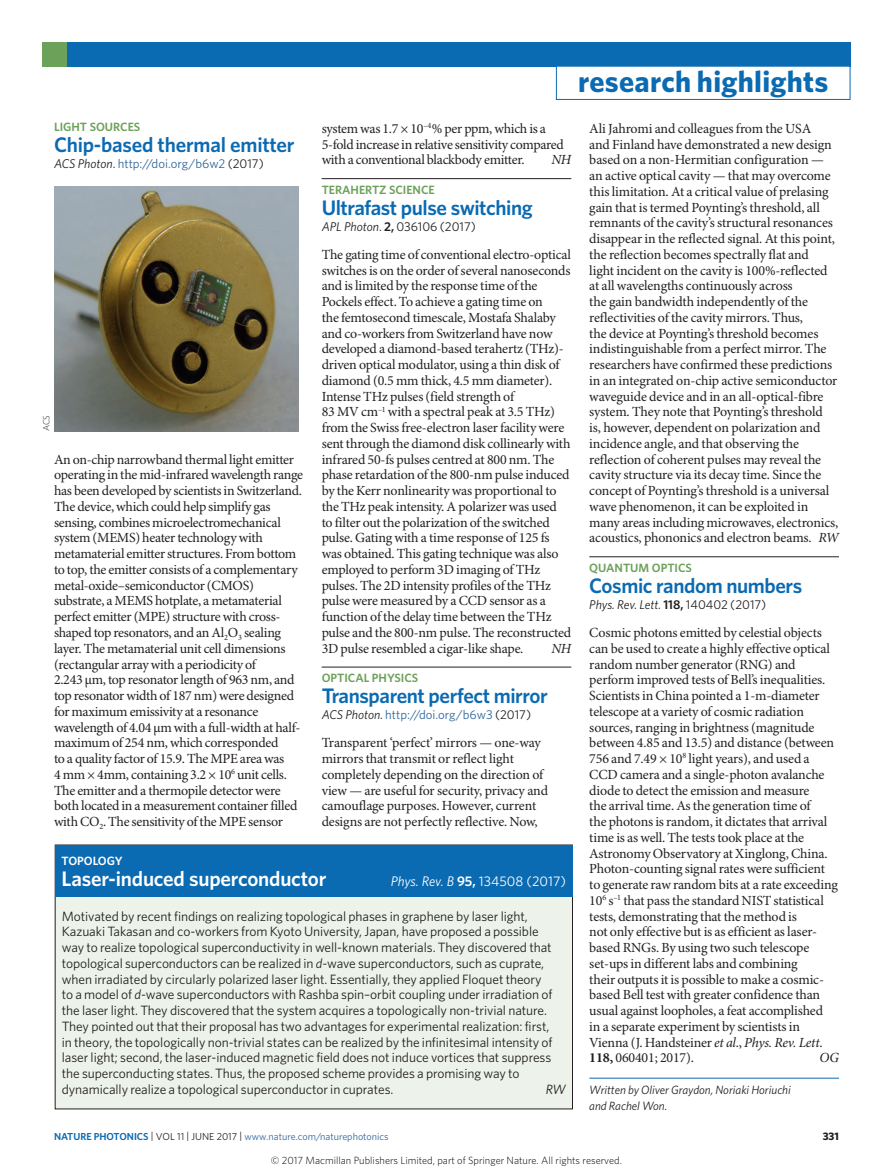
<style>
.page{position:relative;width:893px;height:1174px;background:#fff}
.page>*{position:absolute;margin:0;border:0;box-sizing:border-box;transform-origin:0 0}
.t1{font:700 30px "Whitney";letter-spacing:.01em;color:#0a6ab2}
.Title{font:600 21px "Whitney";letter-spacing:-.02em;color:#0a6ab2}
.RH_box_title{font:600 21px "Whitney";letter-spacing:-.01em;color:#fff}
.Body_first{font:13.95px/15.8px "Minion Pro";letter-spacing:-.015em;color:#231f20}
.RH_box_title-2{font:13.95px "Whitney";color:#fff}
.Body_first-2{font:italic 13.95px "Minion Pro";color:#231f20}
.Box_body_first{font:13.5px/15.8px "Whitney";letter-spacing:-.005em;color:#231f20}
.Box_body_first-2{font:italic 13.5px "Whitney";color:#231f20}
.Journal_DOI_ref{font:12.75px "Whitney";color:#2f679b}
.Journal_DOI_ref-2{font:italic 12.75px "Whitney";letter-spacing:-.01em;color:#231f20}
.Journal_DOI_ref-3{font:12.75px "Whitney";color:#231f20}
.Author_information{font:italic 12px/15.8px "Whitney";color:#231f20}
.Subject_w_rule{font:600 12px "Whitney";color:#6ca15a}
.Subject{font:600 12px "Whitney";color:#6ca15a}
.RH_box_subject{font:600 12px "Whitney";color:#fff}
.t2{font:700 10.8px "Whitney";color:#231f20}
.t3{font:300 10.5px "Whitney";color:#000}
.t4{font:10.2px "Whitney";color:#2f679b}
.Picture_credit{font:300 9px "Whitney";color:#231f20}
.s1{font-style:italic;color:#231f20}
.s2{color:#231f20}
.s3{font-style:italic}
.s4{font-weight:600}
.s5{font-weight:600;font-style:normal}
.s6{font-style:normal}
.s7{font-weight:700}
.s8{font-weight:600;color:#0a6ab2}
</style>
<div class="page">
<div style="left:43px;top:43px;width:807px;height:24px;background:#0a6ab2"></div>
<div style="left:43px;top:43px;width:24px;height:24px;background:#6ca15a"></div>
<div style="left:556px;top:66px;width:294px;height:34px;border:1px solid #0a6ab2"></div>
<hr style="left:322px;top:178px;width:249px;height:1px;background:#231f20">
<hr style="left:322px;top:667px;width:249px;height:1px;background:#231f20">
<hr style="left:589px;top:556px;width:250px;height:1px;background:#231f20">
<hr style="left:589px;top:1078px;width:250px;height:1px;background:#0a6ab2">
<img style="left:54px;top:187px;width:245px;height:244px">
<div style="left:55px;top:845px;width:517px;height:264px;background:#edf3ea"></div>
<div style="left:55px;top:845px;width:517px;height:52px;background:#0a6ab2"></div>
<h1 class="t1" style="left:578px;top:61px;width:252px">research highlights</h1>
<p class="Subject" style="left:54px;top:119px;width:88px">LIGHT SOURCES</p>
<p class="Title" style="left:54px;top:131px;width:242px">Chip-based thermal emitter</p>
<p class="Journal_DOI_ref" style="left:54px;top:155px;width:211px"><span class="s1">ACS Photon</span><span class="s2">.</span> http://doi.org/b6w2 <span class="s2">(2017)</span></p>
<p class="Picture_credit" style="left:40px;top:431px;width:18px;rotate:-90deg">ACS</p>
<p class="Body_first" style="left:54px;top:452px;width:251px">An on-chip narrowband thermal light emitter operating in the mid-infrared wavelength range has been developed by scientists in Switzerland.<br>The device, which could help simplify gas sensing, combines microelectromechanical system (MEMS) heater technology with metamaterial emitter structures. From bottom to top, the emitter consists of a complementary metal-oxide–semiconductor (CMOS) substrate, a MEMS hotplate, a metamaterial perfect emitter (MPE) structure with cross&shy;shaped top resonators, and an Al<sub>2</sub>O<sub>3</sub> sealing layer. The metamaterial unit cell dimensions (rectangular array with a periodicity of<br>2.243 μm, top resonator length of 963 nm, and top resonator width of 187 nm) were designed for maximum emissivity at a resonance wavelength of 4.04 μm with a full-width at half&shy;maximum of 254 nm, which corresponded<br>to a quality factor of 15.9. The MPE area was<br>4 mm × 4mm, containing 3.2 × 10<sup>6</sup> unit cells.<br>The emitter and a thermopile detector were both located in a measurement container filled with CO<sub>2</sub>. The sensitivity of the MPE sensor</p>
<p class="Body_first" style="left:322px;top:121px;width:244px">system was 1.7 × 10<sup>–4</sup>% per ppm, which is a<br>5-fold increase in relative sensitivity compared with a conventional blackbody emitter.</p>
<p class="Body_first-2" style="left:551px;top:151px;width:21px">NH</p>
<p class="Subject_w_rule" style="left:322px;top:182px;width:115px">TERAHERTZ SCIENCE</p>
<p class="Title" style="left:322px;top:193px;width:213px">Ultrafast pulse switching</p>
<p class="Journal_DOI_ref-3" style="left:322px;top:218px;width:156px"><span class="s3">APL Photon</span>. <span class="s4">2,</span> 036106 (2017)</p>
<p class="Body_first" style="left:322px;top:247px;width:251px">The gating time of conventional electro-optical switches is on the order of several nanoseconds and is limited by the response time of the Pockels effect. To achieve a gating time on<br>the femtosecond timescale, Mostafa Shalaby and co-workers from Switzerland have now developed a diamond-based terahertz (THz)- driven optical modulator, using a thin disk of diamond (0.5 mm thick, 4.5 mm diameter).<br>Intense THz pulses (field strength of<br>83 MV cm<sup>–1</sup> with a spectral peak at 3.5 THz) from the Swiss free-electron laser facility were sent through the diamond disk collinearly with infrared 50-fs pulses centred at 800 nm. The phase retardation of the 800-nm pulse induced by the Kerr nonlinearity was proportional to the THz peak intensity. A polarizer was used to filter out the polarization of the switched pulse. Gating with a time response of 125 fs was obtained. This gating technique was also employed to perform 3D imaging of THz pulses. The 2D intensity profiles of the THz pulse were measured by a CCD sensor as a function of the delay time between the THz pulse and the 800-nm pulse. The reconstructed 3D pulse resembled a cigar-like shape.</p>
<p class="Body_first-2" style="left:551px;top:640px;width:21px">NH</p>
<p class="Subject_w_rule" style="left:322px;top:670px;width:98px">OPTICAL PHYSICS</p>
<p class="Title" style="left:322px;top:682px;width:228px">Transparent perfect mirror</p>
<p class="Journal_DOI_ref" style="left:322px;top:706px;width:211px"><span class="s1">ACS Photon.</span> http://doi.org/b6w3 <span class="s2">(2017)</span></p>
<p class="Body_first" style="left:322px;top:735px;width:228px">Transparent ‘perfect’ mirrors — one-way mirrors that transmit or reflect light completely depending on the direction of view — are useful for security, privacy and camouflage purposes. However, current designs are not perfectly reflective. Now,</p>
<p class="RH_box_subject" style="left:62px;top:853px;width:63px">TOPOLOGY</p>
<p class="RH_box_title" style="left:62px;top:865px;width:266px">Laser-induced superconductor</p>
<p class="RH_box_title-2" style="left:391px;top:872px;width:177px"><span class="s3">Phys. Rev. B</span> <span class="s4">95,</span> 134508 (2017)</p>
<p class="Box_body_first" style="left:62px;top:907px;width:492px">Motivated by recent findings on realizing topological phases in graphene by laser light, Kazuaki Takasan and co-workers from Kyoto University, Japan, have proposed a possible way to realize topological superconductivity in well-known materials. They discovered that topological superconductors can be realized in <span class="s3">d</span>-wave superconductors, such as cuprate, when irradiated by circularly polarized laser light. Essentially, they applied Floquet theory to a model of <span class="s3">d</span>-wave superconductors with Rashba spin–orbit coupling under irradiation of the laser light. They discovered that the system acquires a topologically non-trivial nature.<br>They pointed out that their proposal has two advantages for experimental realization: first, in theory, the topologically non-trivial states can be realized by the infinitesimal intensity of laser light; second, the laser-induced magnetic field does not induce vortices that suppress the superconducting states. Thus, the proposed scheme provides a promising way to dynamically realize a topological superconductor in cuprates.</p>
<p class="Box_body_first-2" style="left:546px;top:1080px;width:22px">RW</p>
<p class="Body_first" style="left:589px;top:121px;width:251px">Ali Jahromi and colleagues from the USA<br>and Finland have demonstrated a new design based on a non-Hermitian configuration — an active optical cavity — that may overcome this limitation. At a critical value of prelasing gain that is termed Poynting’s threshold, all remnants of the cavity’s structural resonances disappear in the reflected signal. At this point, the reflection becomes spectrally flat and<br>light incident on the cavity is 100%-reflected at all wavelengths continuously across<br>the gain bandwidth independently of the reflectivities of the cavity mirrors. Thus,<br>the device at Poynting’s threshold becomes indistinguishable from a perfect mirror. The researchers have confirmed these predictions in an integrated on-chip active semiconductor waveguide device and in an all-optical-fibre system. They note that Poynting’s threshold<br>is, however, dependent on polarization and incidence angle, and that observing the reflection of coherent pulses may reveal the cavity structure via its decay time. Since the concept of Poynting’s threshold is a universal wave phenomenon, it can be exploited in many areas including microwaves, electronics, acoustics, phononics and electron beams. <span class="s3">RW</span></p>
<p class="Subject_w_rule" style="left:589px;top:560px;width:104px">QUANTUM OPTICS</p>
<p class="Title" style="left:589px;top:571px;width:214px">Cosmic random numbers</p>
<p class="Journal_DOI_ref-2" style="left:589px;top:596px;width:179px">Phys. Rev. Lett. <span class="s5">118,</span> <span class="s6">140402 (2017)</span></p>
<p class="Body_first" style="left:589px;top:625px;width:250px">Cosmic photons emitted by celestial objects can be used to create a highly effective optical random number generator (RNG) and perform improved tests of Bell’s inequalities.<br>Scientists in China pointed a 1-m-diameter telescope at a variety of cosmic radiation sources, ranging in brightness (magnitude between 4.85 and 13.5) and distance (between 756 and 7.49 × 10<sup>8</sup> light years), and used a CCD camera and a single-photon avalanche diode to detect the emission and measure<br>the arrival time. As the generation time of<br>the photons is random, it dictates that arrival time is as well. The tests took place at the Astronomy Observatory at Xinglong, China.<br>Photon-counting signal rates were sufficient to generate raw random bits at a rate exceeding 10<sup>6</sup> s<sup>–1</sup> that pass the standard NIST statistical tests, demonstrating that the method is<br>not only effective but is as efficient as laser&shy;based RNGs. By using two such telescope set-ups in different labs and combining<br>their outputs it is possible to make a cosmic&shy;based Bell test with greater confidence than usual against loopholes, a feat accomplished<br>in a separate experiment by scientists in Vienna (J. Handsteiner <span class="s3">et al</span>., <span class="s3">Phys. Rev. Lett</span>.<br><span class="s7">118,</span> 060401; 2017).</p>
<p class="Body_first-2" style="left:819px;top:1049px;width:21px">OG</p>
<p class="Author_information" style="left:589px;top:1081px;width:203px">Written by Oliver Graydon, Noriaki Horiuchi and Rachel Won.</p>
<p class="t4" style="left:54px;top:1129px;width:336px"><span class="s8">NATURE PHOTONICS</span> <span class="s2">| VOL 11 | JUNE 2017 |</span> www.nature.com/naturephotonics</p>
<p class="t2" style="left:823px;top:1129px;width:18px">331</p>
<p class="t3" style="left:271px;top:1153px;width:352px">© 2017 Macmillan Publishers Limited, part of Springer Nature. All rights reserved.</p>
</div>
